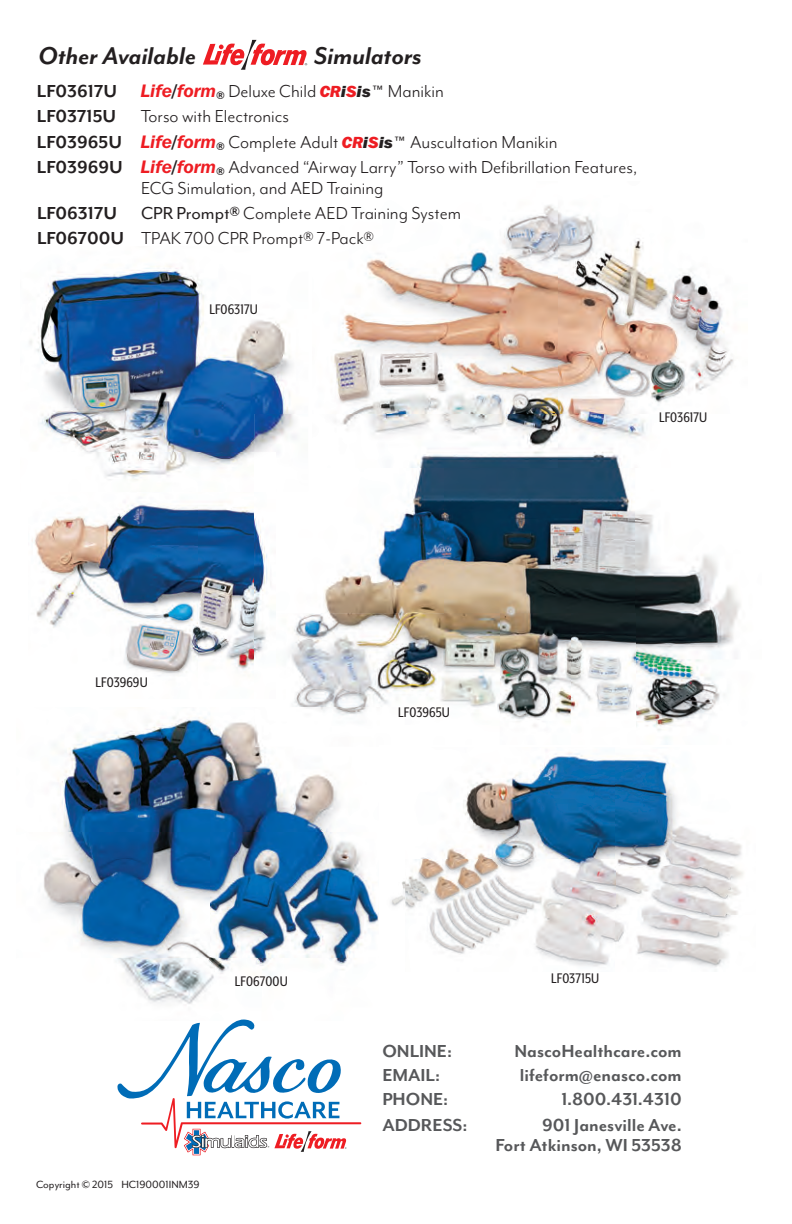
<style>
.page{position:relative;width:792px;height:1224px;background:#fff}
.page>*{position:absolute;margin:0;border:0;box-sizing:border-box;transform-origin:0 0}
.t1{font:italic 700 28px "Mr Eaves Mod OT";color:#231f20}
.t2{font:20px/25.4px "Mr Eaves Mod OT";color:#231f20}
.t3{font:700 20px/20px "Mr Eaves Mod OT";color:#57585a;text-align:right}
.t4{font:16px "Mr Eaves XL Mod Nar OT";letter-spacing:.005em;color:#231f20}
.t5{font:12px "Mr Eaves Mod OT";color:#231f20}
.s1{font-weight:700}
.s2{font-family:"Franklin Gothic IT Cby BT";font-weight:600;font-style:italic;font-size:18px;color:#ee1d23}
.s3{font-family:"Franklin Gothic IT Cby BT";font-weight:600;font-style:italic;font-size:18px}
.s4{font-family:"Franklin Gothic IT Cby BT";font-weight:800;font-style:italic;font-size:16px;color:#ee1d23}
.s5{font-family:"Franklin Gothic IT Cby BT";font-weight:800;font-style:italic;font-size:16px}
.s6{font-family:"Swiss 721 BT";font-size:16px}
.s7{font-style:inherit}
</style>
<div class="page">
<img style="left:29px;top:265px;width:222px;height:187px">
<img style="left:251px;top:320px;width:43px;height:132px">
<img style="left:32px;top:452px;width:235px;height:223px">
<img style="left:334px;top:205px;width:400px;height:263px">
<img style="left:324px;top:414px;width:121px;height:199px">
<img style="left:445px;top:468px;width:190px;height:145px">
<img style="left:635px;top:414px;width:106px;height:331px">
<img style="left:255px;top:613px;width:380px;height:114px">
<img style="left:255px;top:414px;width:41px;height:77px">
<img style="left:44px;top:717px;width:335px;height:241px">
<img style="left:117px;top:958px;width:230px;height:62px">
<img style="left:255px;top:707px;width:150px;height:40px">
<img style="left:379px;top:745px;width:365px;height:222px">
<svg style="left:117px;top:1020px;width:244px;height:136px"></svg>
<hr style="left:791px;top:308px;width:1px;height:223px;background:#a3bab4">
<svg style="left:203px;top:40px;width:104px;height:30px"></svg>
<h1 class="t1" style="left:39px;top:41px;width:159px">Other Available</h1>
<h1 class="t1" style="left:314px;top:41px;width:109px">Simulators</h1>
<p class="t2" style="left:37px;top:79px;width:602px"><span class="s1">LF03617U</span> <span class="s2">Life</span><span class="s3">/</span><span class="s2">form</span><sub>®</sub> Deluxe Child <span class="s4">CR</span><span class="s5">i</span><span class="s4">S</span><span class="s5">is</span><span class="s6">™</span> Manikin<br><span class="s1">LF03715U</span> Torso with Electronics<br><span class="s1">LF03965U</span> <span class="s2">Life</span><span class="s3">/</span><span class="s2">form</span><sub>®</sub> Complete Adult <span class="s4">CR</span><span class="s5">i</span><span class="s4">S</span><span class="s5">is</span><span class="s6">™</span> Auscultation Manikin <span class="s1">LF03969U</span> <span class="s2">Life</span><span class="s3">/</span><span class="s2">form</span><sub>®</sub> Advanced “Airway Larry” Torso with Defibrillation Features,</p>
<p class="t2" style="left:37px;top:176px;width:426px;text-indent:104px">ECG Simulation, and AED Training<br><span class="s1">LF06317U</span> <span class="s7">CPR Prompt®</span> Complete AED Training System<br><span class="s1">LF06700U</span> TPAK 700 CPR Prompt® 7-Pack®</p>
<p class="t4" style="left:209px;top:301px;width:50px">LF06317U</p>
<p class="t4" style="left:96px;top:674px;width:54px">LF03969U</p>
<p class="t4" style="left:398px;top:704px;width:53px">LF03965U</p>
<p class="t4" style="left:659px;top:409px;width:50px">LF03617U</p>
<p class="t5" style="left:36px;top:1178px;width:165px">Copyright © 2015 HC190001INM39</p>
<p class="t4" style="left:235px;top:973px;width:54px">LF06700U</p>
<p class="t4" style="left:551px;top:971px;width:50px">LF03715U</p>
<p class="t3" style="left:382px;top:1041px;width:71px">ONLINE:</p>
<p class="t3" style="left:514px;top:1041px;width:169px">NascoHealthcare.com</p>
<p class="t3" style="left:382px;top:1065px;width:59px">EMAIL:</p>
<p class="t3" style="left:520px;top:1065px;width:164px">lifeform@enasco.com</p>
<p class="t3" style="left:382px;top:1089px;width:68px">PHONE:</p>
<p class="t3" style="left:561px;top:1089px;width:122px">1.800.431.4310</p>
<p class="t3" style="left:382px;top:1115px;width:87px">ADDRESS:</p>
<p class="t3" style="left:496px;top:1115px;width:188px">901 Janesville Ave.<br>Fort Atkinson, WI 53538</p>
</div>
